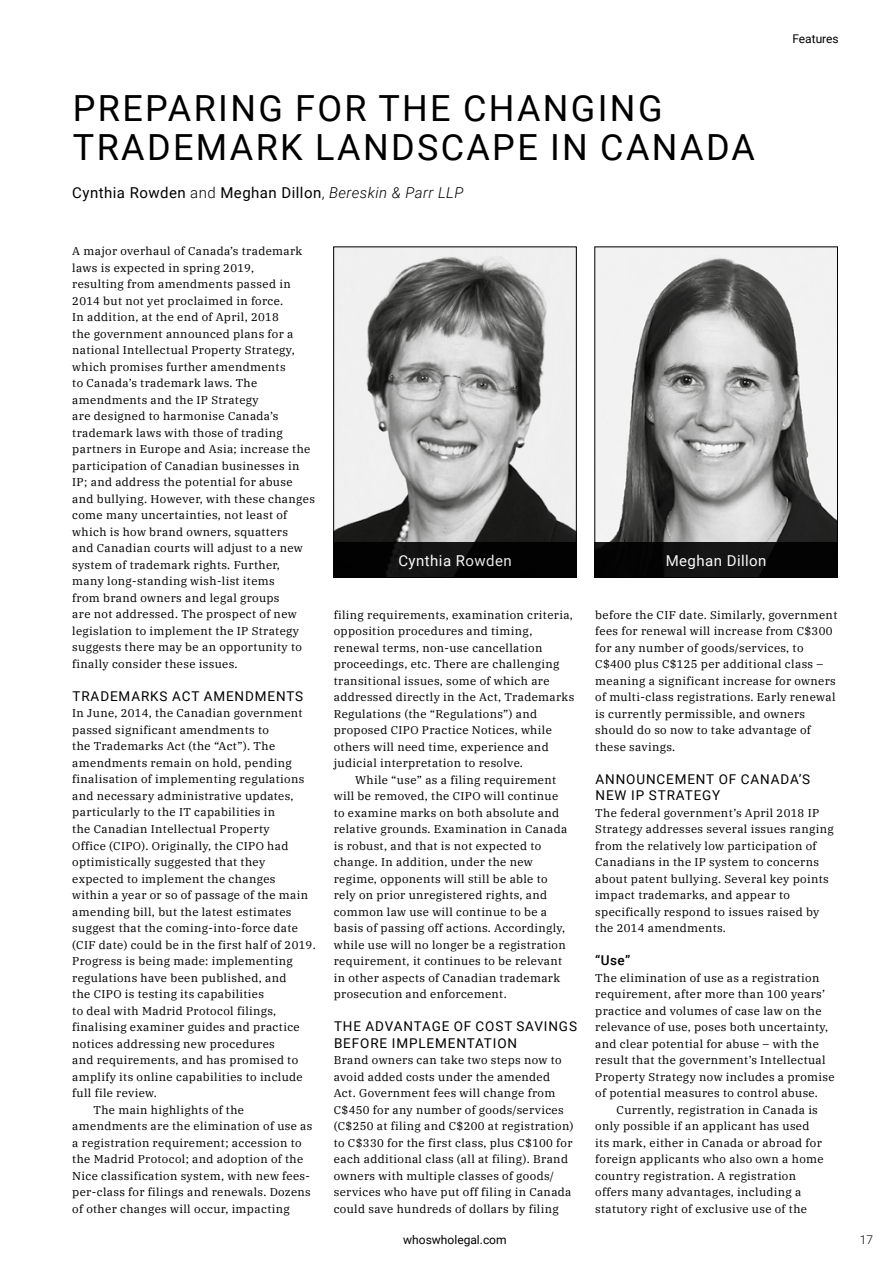
<style>
.page{position:relative;width:893px;height:1263px;background:#fff}
.page>*{position:absolute;margin:0;border:0;box-sizing:border-box;transform-origin:0 0}
.Main_Header{font:36px/39px "Roboto";letter-spacing:.065em;color:#000}
.Main_Standfirst{font:15px "Roboto";letter-spacing:.03em;color:#000}
.t1{font:15px "Roboto";letter-spacing:.03em;color:#fff}
.Main_subhead{font:13.5px/16.5px "Roboto";letter-spacing:.065em;color:#000}
.First_Para{font:500 13.5px "Roboto";color:#000}
.t2{font:12px "Roboto";color:#000}
.t3{font:300 12px "Roboto";color:#000}
.First_Para-2{font:11.25px/16.5px "IBM Plex Serif";letter-spacing:.03em;color:#000}
.Body_Para{font:11.25px/16.5px "IBM Plex Serif";letter-spacing:.03em;color:#000}
.s1{font-weight:300}
.s2{font-weight:300;font-style:italic}
</style>
<div class="page">
<img style="left:335px;top:249px;width:240px;height:293px">
<div style="left:333px;top:247px;width:244px;height:331px;border:1px solid #000"></div>
<div style="left:334px;top:542px;width:243px;height:36px;background:linear-gradient(to right,#0c0c0c,#040404)"></div>
<img style="left:597px;top:249px;width:239px;height:293px">
<div style="left:595px;top:247px;width:243px;height:331px;border:1px solid #000"></div>
<div style="left:595px;top:542px;width:243px;height:36px;background:linear-gradient(to right,#0b0b0b,#0a0a0a)"></div>
<p class="Main_Header" style="left:73px;top:87px;width:684px">PREPARING FOR THE CHANGING<br>TRADEMARK LANDSCAPE IN CANADA</p>
<p class="Main_Standfirst" style="left:72px;top:182px;width:393px">Cynthia Rowden <span class="s1">and</span> Meghan Dillon<span class="s1">,</span> <span class="s2">Bereskin &amp; Parr LLP</span></p>
<p class="t2" style="left:792px;top:30px;width:48px">Features</p>
<p class="First_Para-2" style="left:72px;top:242px;width:244px">A major overhaul of Canada’s trademark laws is expected in spring 2019,<br>resulting from amendments passed in 2014 but not yet proclaimed in force.<br>In addition, at the end of April, 2018<br>the government announced plans for a national Intellectual Property Strategy, which promises further amendments<br>to Canada’s trademark laws. The amendments and the IP Strategy<br>are designed to harmonise Canada’s trademark laws with those of trading partners in Europe and Asia; increase the participation of Canadian businesses in IP; and address the potential for abuse and bullying. However, with these changes come many uncertainties, not least of which is how brand owners, squatters<br>and Canadian courts will adjust to a new system of trademark rights. Further,<br>many long-standing wish-list items<br>from brand owners and legal groups<br>are not addressed. The prospect of new legislation to implement the IP Strategy suggests there may be an opportunity to finally consider these issues.</p>
<p class="Main_subhead" style="left:73px;top:687px;width:232px">TRADEMARKS ACT AMENDMENTS</p>
<p class="First_Para-2" style="left:72px;top:704px;width:245px">In June, 2014, the Canadian government passed significant amendments to<br>the Trademarks Act (the “Act”). The amendments remain on hold, pending finalisation of implementing regulations and necessary administrative updates, particularly to the IT capabilities in<br>the Canadian Intellectual Property<br>Office (CIPO). Originally, the CIPO had optimistically suggested that they expected to implement the changes<br>within a year or so of passage of the main amending bill, but the latest estimates suggest that the coming-into-force date (CIF date) could be in the first half of 2019.<br>Progress is being made: implementing regulations have been published, and<br>the CIPO is testing its capabilities<br>to deal with Madrid Protocol filings, finalising examiner guides and practice notices addressing new procedures<br>and requirements, and has promised to amplify its online capabilities to include full file review.</p>
<p class="Body_Para" style="left:72px;top:1100px;width:242px;text-indent:21px">The main highlights of the amendments are the elimination of use as a registration requirement; accession to the Madrid Protocol; and adoption of the Nice classification system, with new fees&shy;per-class for filings and renewals. Dozens of other changes will occur, impacting</p>
<h2 class="t1" style="left:398px;top:550px;width:115px">Cynthia Rowden</h2>
<h2 class="t1" style="left:666px;top:550px;width:102px">Meghan Dillon</h2>
<p class="Body_Para" style="left:334px;top:606px;width:242px">filing requirements, examination criteria, opposition procedures and timing, renewal terms, non-use cancellation proceedings, etc. There are challenging transitional issues, some of which are addressed directly in the Act, Trademarks Regulations (the “Regulations”) and proposed CIPO Practice Notices, while others will need time, experience and judicial interpretation to resolve.</p>
<p class="Body_Para" style="left:334px;top:771px;width:235px;text-indent:21px">While “use” as a filing requirement will be removed, the CIPO will continue to examine marks on both absolute and relative grounds. Examination in Canada is robust, and that is not expected to change. In addition, under the new regime, opponents will still be able to rely on prior unregistered rights, and common law use will continue to be a basis of passing off actions. Accordingly, while use will no longer be a registration requirement, it continues to be relevant in other aspects of Canadian trademark prosecution and enforcement.</p>
<p class="Main_subhead" style="left:334px;top:1018px;width:244px">THE ADVANTAGE OF COST SAVINGS<br>BEFORE IMPLEMENTATION</p>
<p class="First_Para-2" style="left:334px;top:1051px;width:241px">Brand owners can take two steps now to avoid added costs under the amended Act. Government fees will change from C$450 for any number of goods/services (C$250 at filing and C$200 at registration) to C$330 for the first class, plus C$100 for each additional class (all at filing). Brand owners with multiple classes of goods/ services who have put off filing in Canada could save hundreds of dollars by filing</p>
<p class="First_Para-2" style="left:595px;top:606px;width:244px">before the CIF date. Similarly, government fees for renewal will increase from C$300 for any number of goods/services, to C$400 plus C$125 per additional class – meaning a significant increase for owners of multi-class registrations. Early renewal is currently permissible, and owners should do so now to take advantage of these savings.</p>
<p class="Main_subhead" style="left:595px;top:770px;width:216px">ANNOUNCEMENT OF CANADA’S<br>NEW IP STRATEGY</p>
<p class="First_Para-2" style="left:595px;top:804px;width:240px">The federal government’s April 2018 IP Strategy addresses several issues ranging from the relatively low participation of Canadians in the IP system to concerns about patent bullying. Several key points impact trademarks, and appear to specifically respond to issues raised by the 2014 amendments.</p>
<p class="First_Para" style="left:595px;top:951px;width:36px">“Use”</p>
<p class="First_Para-2" style="left:595px;top:969px;width:241px">The elimination of use as a registration requirement, after more than 100 years’ practice and volumes of case law on the relevance of use, poses both uncertainty, and clear potential for abuse – with the result that the government’s Intellectual Property Strategy now includes a promise of potential measures to control abuse.</p>
<p class="Body_Para" style="left:595px;top:1101px;width:230px;text-indent:21px">Currently, registration in Canada is only possible if an applicant has used its mark, either in Canada or abroad for foreign applicants who also own a home country registration. A registration offers many advantages, including a statutory right of exclusive use of the</p>
<p class="t2" style="left:403px;top:1231px;width:105px">whoswholegal.com</p>
<p class="t3" style="left:860px;top:1231px;width:15px">17</p>
</div>
